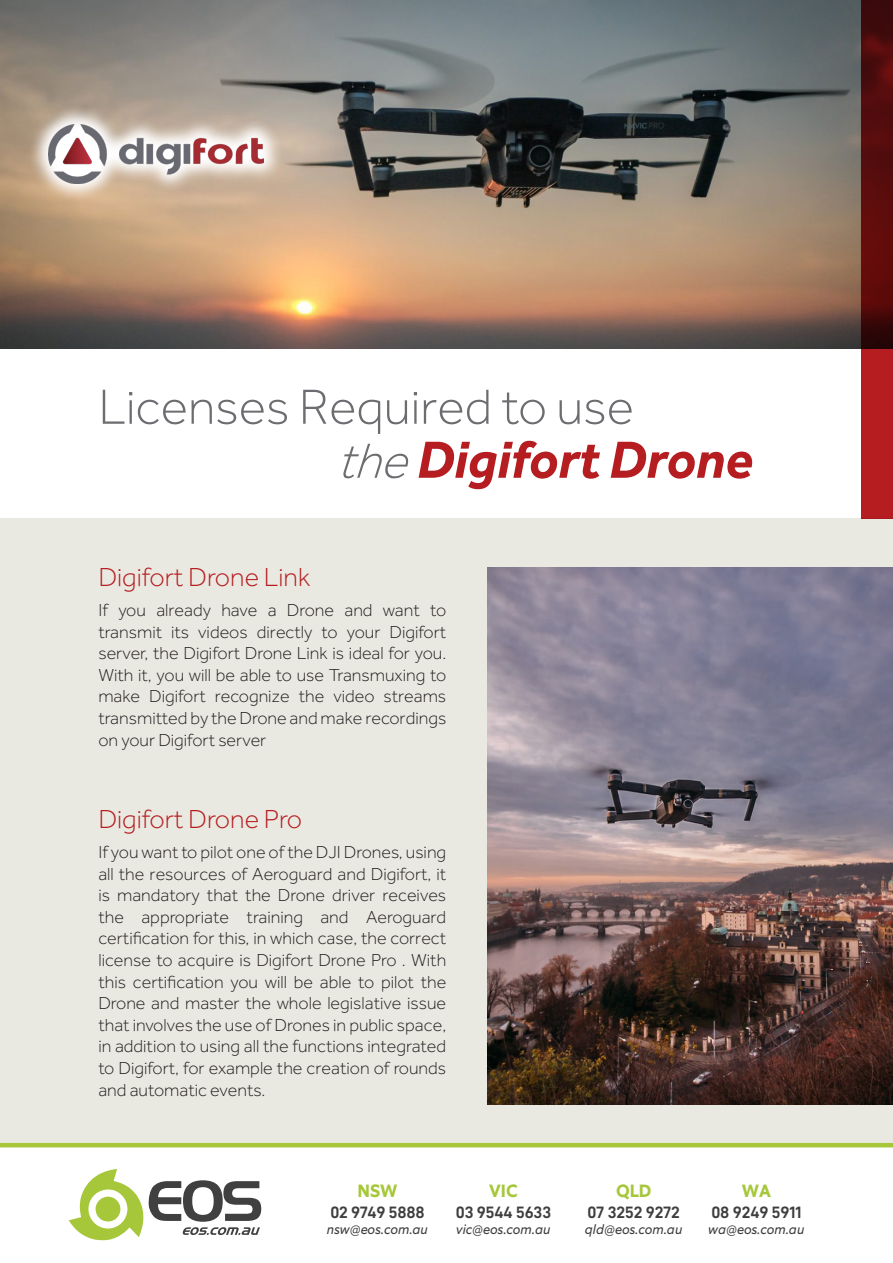
<style>
.page{position:relative;width:893px;height:1263px;background:#fff}
.page>*{position:absolute;margin:0;border:0;box-sizing:border-box;transform-origin:0 0}
.t1{font:italic 700 54px "Effra";color:#b51d21}
.t2{font:300 51px "Effra";color:#6c6d70}
.t3{font:300 27px "Effra";color:#b51d21}
.t4{font:300 18px/21.6px "Effra";color:#231f20;text-align:justify}
.t5{font:700 18px "Equip";color:#a6c73a;scale:.95 1}
.t6{font:16.5px "D DIN Exp Bold";color:#3e3e3f;scale:.95 1}
.t7{font:italic 13.5px "Equip";color:#3e3e3f;scale:.95 1}
.s1{font-weight:300;font-size:51px;color:#6c6d70}
</style>
<div class="page">
<div style="left:0;top:519px;width:893px;height:625px;background:#eae9e1"></div>
<img style="left:0;top:0;width:861px;height:349px">
<img style="left:488px;top:568px;width:405px;height:536px">
<svg style="left:861px;top:0;width:32px;height:519px;background:#721112"></svg>
<svg style="left:69px;top:1169px;width:192px;height:71px"></svg>
<svg style="left:28px;top:104px;width:256px;height:99px;background:#c5b09b"></svg>
<img style="left:48px;top:124px;width:216px;height:59px">
<hr style="left:0;top:1143px;width:893px;height:4px;background:#a6c73a">
<p class="t2" style="left:98px;top:378px;width:537px">Licenses Required to use</p>
<p class="t1" style="left:338px;top:427px;width:417px"><span class="s1">the</span> Digifort Drone</p>
<p class="t3" style="left:98px;top:562px;width:213px">Digifort Drone Link</p>
<p class="t4" style="left:98px;top:599px;width:349px">If you already have a Drone and want to transmit its videos directly to your Digifort server, the Digifort Drone Link is ideal for you.<br>With it, you will be able to use Transmuxing to make Digifort recognize the video streams transmitted by the Drone and make recordings on your Digifort server</p>
<p class="t3" style="left:98px;top:804px;width:205px">Digifort Drone Pro</p>
<p class="t4" style="left:98px;top:841px;width:349px">If you want to pilot one of the DJI Drones, using all the resources of Aeroguard and Digifort, it is mandatory that the Drone driver receives the appropriate training and Aeroguard certification for this, in which case, the correct license to acquire is Digifort Drone Pro . With this certification you will be able to pilot the Drone and master the whole legislative issue that involves the use of Drones in public space, in addition to using all the functions integrated to Digifort, for example the creation of rounds and automatic events.</p>
<p class="t5" style="left:357px;top:1179px;width:44px">NSW</p>
<p class="t6" style="left:330px;top:1203px;width:101px">02 9749 5888</p>
<p class="t7" style="left:327px;top:1221px;width:108px">nsw@eos.com.au</p>
<p class="t5" style="left:489px;top:1179px;width:32px">VIC</p>
<p class="t6" style="left:456px;top:1203px;width:102px">03 9544 5633</p>
<p class="t7" style="left:456px;top:1221px;width:101px">vic@eos.com.au</p>
<p class="t5" style="left:616px;top:1179px;width:39px">QLD</p>
<p class="t6" style="left:588px;top:1203px;width:98px">07 3252 9272</p>
<p class="t7" style="left:585px;top:1221px;width:104px">qld@eos.com.au</p>
<p class="t5" style="left:742px;top:1179px;width:32px">WA</p>
<p class="t6" style="left:711px;top:1203px;width:96px">08 9249 5911</p>
<p class="t7" style="left:708px;top:1221px;width:103px">wa@eos.com.au</p>
</div>
